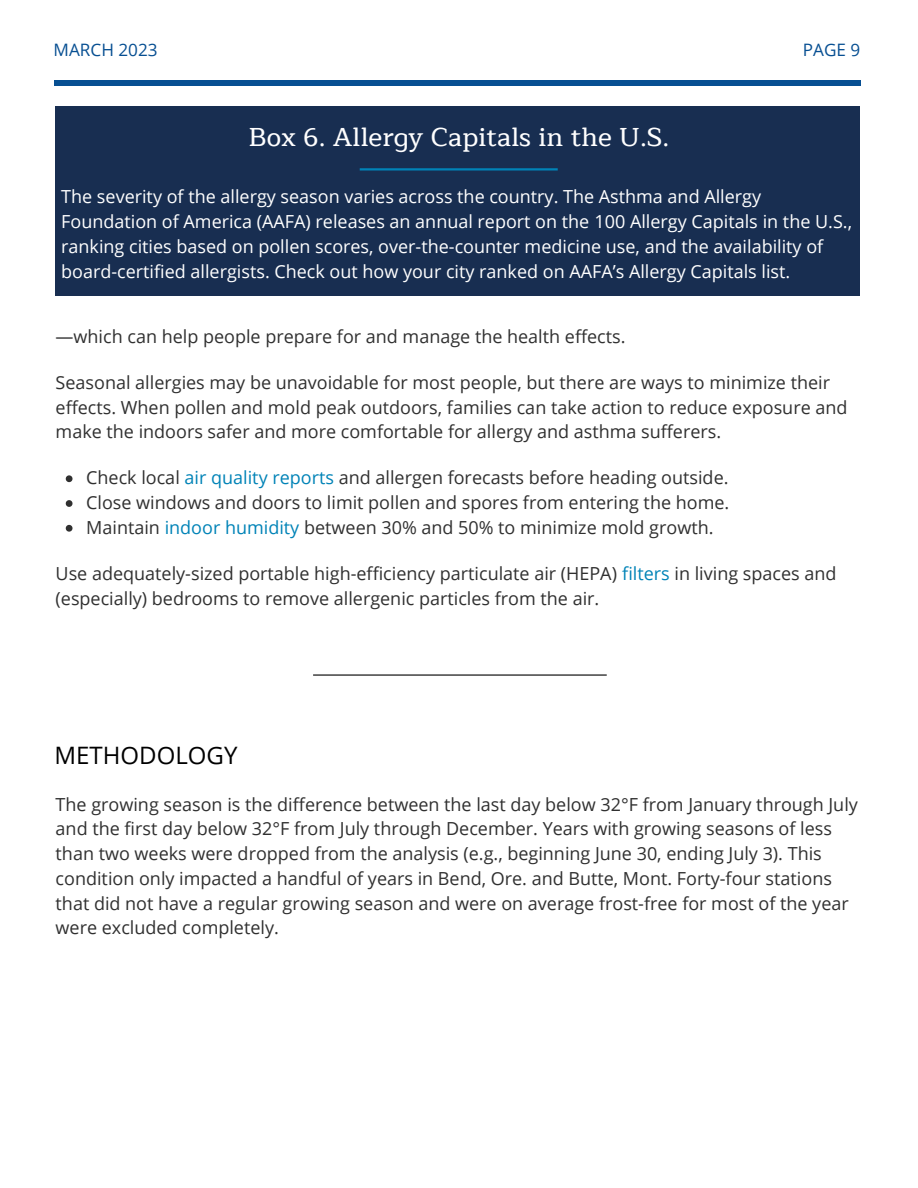
<style>
.page{position:relative;width:918px;height:1188px;background:#fff}
.page>*{position:absolute;margin:0;border:0;box-sizing:border-box;transform-origin:0 0}
.t1{font:500 26.25px "Maitree";color:#fff}
.t2{font:24px "Open Sans";color:#000}
.t3{font:18px/24.8px "Open Sans";color:#303030}
.t4{font:18px/24.8px "Open Sans";color:#fff}
.t5{font:17.1px "Open Sans";color:#074f92}
.s1{color:#0083b7}
</style>
<div class="page">
<div style="left:54px;top:80px;width:806px;height:6px;background:#074f92"></div>
<svg style="left:66px;top:475px;width:7px;height:7px"></svg>
<svg style="left:66px;top:500px;width:7px;height:7px"></svg>
<svg style="left:66px;top:525px;width:7px;height:7px"></svg>
<hr style="left:313px;top:674px;width:294px;height:2px;background:#000">
<div style="left:56px;top:107px;width:804px;height:189px;background:#182e51"></div>
<hr style="left:360px;top:168px;width:198px;height:3px;background:#0083b7">
<p class="t5" style="left:54px;top:37px;width:105px">MARCH 2023</p>
<p class="t5" style="left:803px;top:37px;width:59px">PAGE 9</p>
<h1 class="t1" style="left:249px;top:116px;width:422px">Box 6. Allergy Capitals in the U.S.</h1>
<p class="t4" style="left:61px;top:184px;width:792px">The severity of the allergy season varies across the country. The Asthma and Allergy Foundation of America (AAFA) releases an annual report on the 100 Allergy Capitals in the U.S., ranking cities based on pollen scores, over-the-counter medicine use, and the availability of board-certified allergists. Check out how your city ranked on AAFA’s Allergy Capitals list.</p>
<p class="t3" style="left:56px;top:323px;width:571px">—which can help people prepare for and manage the health effects.</p>
<p class="t3" style="left:56px;top:369px;width:793px">Seasonal allergies may be unavoidable for most people, but there are ways to minimize their effects. When pollen and mold peak outdoors, families can take action to reduce exposure and make the indoors safer and more comfortable for allergy and asthma sufferers.</p>
<p class="t3" style="left:86px;top:465px;width:645px;text-align:justify">Check local <span class="s1">air quality reports</span> and allergen forecasts before heading outside.<br>Close windows and doors to limit pollen and spores from entering the home.<br>Maintain <span class="s1">indoor humidity</span> between 30% and 50% to minimize mold growth.</p>
<p class="t3" style="left:56px;top:561px;width:782px">Use adequately-sized portable high-efficiency particulate air (HEPA) <span class="s1">filters</span> in living spaces and (especially) bedrooms to remove allergenic particles from the air.</p>
<h2 class="t2" style="left:55px;top:739px;width:184px">METHODOLOGY</h2>
<p class="t3" style="left:56px;top:791px;width:804px">The growing season is the difference between the last day below 32°F from January through July and the first day below 32°F from July through December. Years with growing seasons of less than two weeks were dropped from the analysis (e.g., beginning June 30, ending July 3). This condition only impacted a handful of years in Bend, Ore. and Butte, Mont. Forty-four stations that did not have a regular growing season and were on average frost-free for most of the year were excluded completely.</p>
</div>
